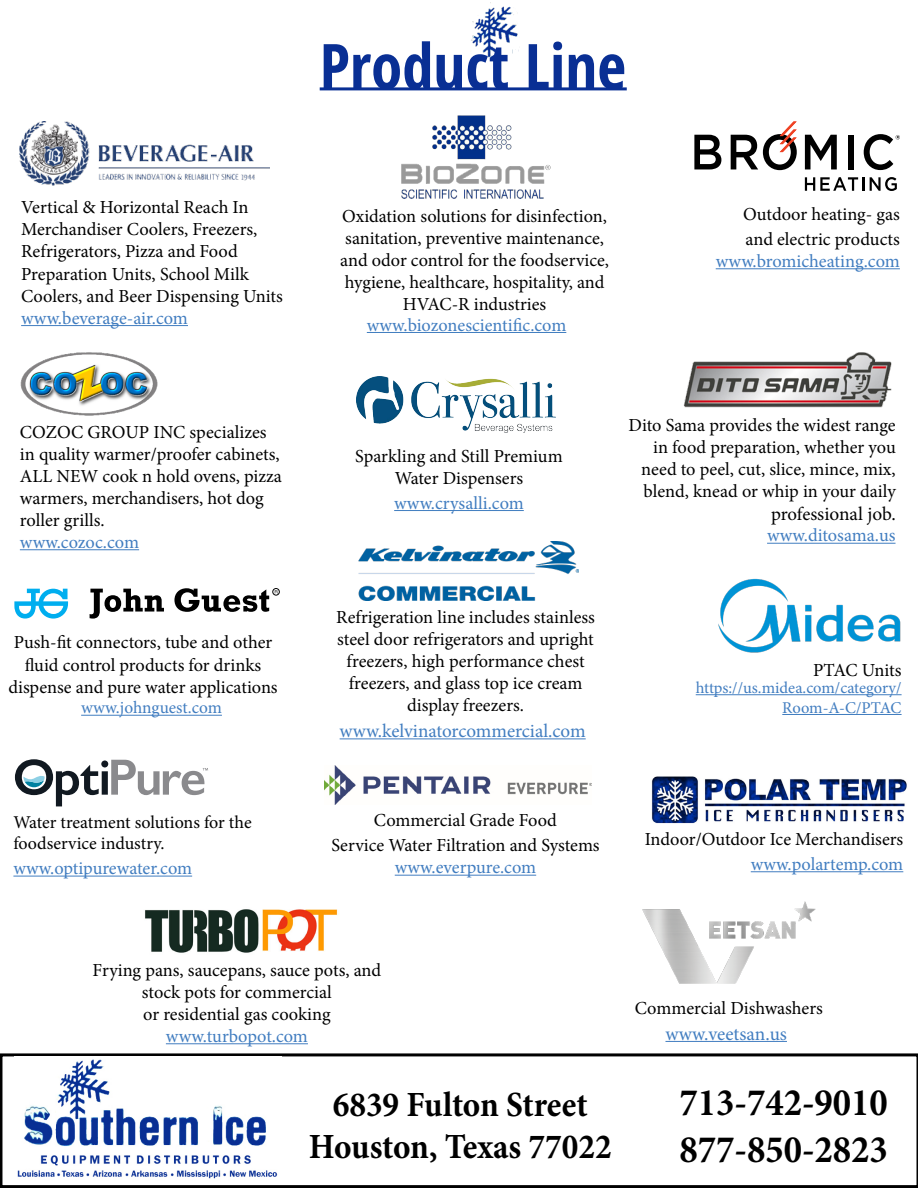
<style>
.page{position:relative;width:918px;height:1188px;background:#fff}
.page>*{position:absolute;margin:0;border:0;box-sizing:border-box;transform-origin:0 0}
.t1{font:700 condensed 63px "Open Sans";color:#092f94}
.t2{font:700 39px/46.8px "Minion Pro";color:#000;scale:.94 1}
.t3{font:700 35.4px/42.5px "Minion Pro";letter-spacing:-.005em;color:#000;text-align:center;scale:.94 1}
.t4{font:19.35px "Minion Pro";color:#417dc0}
.t5{font:19.2px "Minion Pro";letter-spacing:-.005em;color:#417dc0}
.t6{font:19.2px "Minion Pro";color:#000}
.t7{font:18.45px/22px "Minion Pro";color:#000;text-align:center}
.t8{font:18.45px "Minion Pro";color:#417dc0}
.t9{font:18px/21.6px "Minion Pro";letter-spacing:-.005em;color:#000}
.t10{font:17.4px "Minion Pro";color:#417dc0}
.t11{font:16.5px/19.8px "Minion Pro";color:#417dc0;text-align:right}
.s1{font-size:18.9px}
</style>
<div class="page">
<img style="left:145px;top:909px;width:193px;height:44px">
<hr style="left:166px;top:1043px;width:142px;height:1px;background:#417dc0">
<img style="left:651px;top:776px;width:256px;height:48px">
<hr style="left:751px;top:871px;width:152px;height:1px;background:#417dc0">
<hr style="left:394px;top:510px;width:130px;height:1px;background:#417dc0">
<hr style="left:716px;top:268px;width:184px;height:1px;background:#417dc0">
<svg style="left:0;top:1053px;width:918px;height:135px"></svg>
<hr style="left:21px;top:325px;width:167px;height:1px;background:#417dc0">
<img style="left:20px;top:121px;width:249px;height:64px">
<svg style="left:14px;top:589px;width:54px;height:30px"></svg>
<svg style="left:90px;top:589px;width:74px;height:30px"></svg>
<svg style="left:174px;top:588px;width:95px;height:24px"></svg>
<div style="left:273px;top:588px;width:7px;height:7px;border:1px solid #000;border-radius:50%"></div>
<svg style="left:275px;top:590px;width:3px;height:4px"></svg>
<hr style="left:81px;top:715px;width:141px;height:1px;background:#417dc0">
<hr style="left:367px;top:332px;width:199px;height:1px;background:#417dc0">
<img style="left:683px;top:352px;width:209px;height:56px">
<hr style="left:767px;top:543px;width:129px;height:1px;background:#417dc0">
<img style="left:642px;top:901px;width:173px;height:83px">
<hr style="left:665px;top:1041px;width:122px;height:1px;background:#417dc0">
<img style="left:359px;top:541px;width:219px;height:59px">
<hr style="left:340px;top:738px;width:246px;height:1px;background:#417dc0">
<hr style="left:395px;top:875px;width:141px;height:1px;background:#417dc0">
<img style="left:324px;top:765px;width:267px;height:40px">
<img style="left:401px;top:115px;width:150px;height:84px">
<img style="left:15px;top:1056px;width:266px;height:125px">
<img style="left:471px;top:2px;width:48px;height:56px">
<hr style="left:320px;top:87px;width:307px;height:3px;background:#092f94">
<svg style="left:694px;top:135px;width:27px;height:34px"></svg>
<svg style="left:805px;top:135px;width:32px;height:34px"></svg>
<div style="left:848px;top:135px;width:6px;height:35px;background:#000"></div>
<svg style="left:864px;top:134px;width:36px;height:36px"></svg>
<svg style="left:805px;top:177px;width:59px;height:14px"></svg>
<svg style="left:870px;top:177px;width:27px;height:14px"></svg>
<svg style="left:731px;top:121px;width:66px;height:49px"></svg>
<img style="left:20px;top:352px;width:138px;height:64px">
<hr style="left:20px;top:549px;width:119px;height:1px;background:#417dc0">
<img style="left:718px;top:578px;width:183px;height:75px">
<hr style="left:696px;top:694px;width:206px;height:1px;background:#417dc0">
<hr style="left:782px;top:714px;width:120px;height:1px;background:#417dc0">
<svg style="left:15px;top:759px;width:193px;height:47px"></svg>
<hr style="left:13px;top:876px;width:179px;height:1px;background:#417dc0">
<img style="left:356px;top:376px;width:200px;height:57px">
<h1 class="t1" style="left:320px;top:22px;width:308px">Product Line</h1>
<p class="t7" style="left:21px;top:196px;width:263px;text-align:left">Vertical &amp; Horizontal Reach In<br>Merchandiser Coolers, Freezers,<br>Refrigerators, Pizza and Food<br>Preparation Units, School Milk<br>Coolers, and Beer Dispensing Units</p>
<p class="t8" style="left:21px;top:305px;width:168px">www.beverage-air.com</p>
<p class="t7" style="left:20px;top:421px;width:264px;text-align:left">COZOC GROUP INC specializes in quality warmer/proofer cabinets,<br>ALL NEW cook n hold ovens, pizza warmers, merchandisers, hot dog roller grills.</p>
<p class="t8" style="left:20px;top:530px;width:121px">www.cozoc.com</p>
<p class="t7" style="left:8px;top:632px;width:271px">Push-fit connectors, tube and other fluid control products for drinks dispense and pure water applications</p>
<p class="t10" style="left:81px;top:696px;width:142px">www.johnguest.com</p>
<p class="t9" style="left:13px;top:811px;width:240px">Water treatment solutions for the foodservice industry.</p>
<p class="t8" style="left:13px;top:856px;width:180px">www.optipurewater.com</p>
<p class="t7" style="left:340px;top:205px;width:270px">Oxidation solutions for disinfection, sanitation, preventive maintenance, and odor control for the foodservice, hygiene, healthcare, hospitality, and HVAC-R industries</p>
<p class="t8" style="left:367px;top:312px;width:201px">www.biozonescientific.com</p>
<p class="t7" style="left:743px;top:202px;width:158px;line-height:24.9px;text-align:left">Outdoor heating- gas and electric products</p>
<p class="t8" style="left:716px;top:249px;width:186px">www.bromicheating.com</p>
<p class="t7" style="left:355px;top:445px;width:209px">Sparkling and Still Premium<br>Water Dispensers</p>
<p class="t8" style="left:394px;top:490px;width:131px">www.crysalli.com</p>
<p class="t7" style="left:336px;top:606px;width:260px">Refrigeration line includes stainless steel door refrigerators and upright freezers, high performance chest freezers, and glass top ice cream display freezers.</p>
<p class="t5" style="left:340px;top:718px;width:248px">www.kelvinatorcommercial.com</p>
<p class="t7" style="left:629px;top:414px;width:269px;text-align:right">Dito Sama provides the widest range in food preparation, whether you need to peel, cut, slice, mince, mix, blend, knead or whip in your daily</p>
<p class="t6" style="left:771px;top:501px;width:126px"><span class="s1">profes</span>sional job.</p>
<p class="t8" style="left:767px;top:523px;width:130px">www.ditosama.us</p>
<p class="t7" style="left:813px;top:659px;width:90px">PTAC Units</p>
<p class="t11" style="left:696px;top:678px;width:207px">https://us.midea.com/category/<br>Room-A-C/PTAC</p>
<p class="t7" style="left:331px;top:808px;width:270px;line-height:24.9px">Commercial Grade Food<br>Service Water Filtration and Systems</p>
<p class="t8" style="left:395px;top:855px;width:143px">www.everpure.com</p>
<p class="t7" style="left:645px;top:828px;width:260px">Indoor/Outdoor Ice Merchandisers</p>
<p class="t8" style="left:751px;top:852px;width:154px">www.polartemp.com</p>
<p class="t7" style="left:93px;top:959px;width:290px">Frying pans, saucepans, sauce pots, and stock pots for commercial<br>or residential gas cooking</p>
<p class="t8" style="left:166px;top:1024px;width:144px">www.turbopot.com</p>
<h3 class="t3" style="left:309px;top:1083px;width:324px">6839 Fulton Street<br>Houston, Texas 77022</h3>
<p class="t7" style="left:635px;top:998px;width:190px">Commercial Dishwashers</p>
<p class="t4" style="left:665px;top:1020px;width:123px">www.veetsan.us</p>
<h2 class="t2" style="left:680px;top:1079px;width:223px">713-742-9010<br>877-850-2823</h2>
</div>
